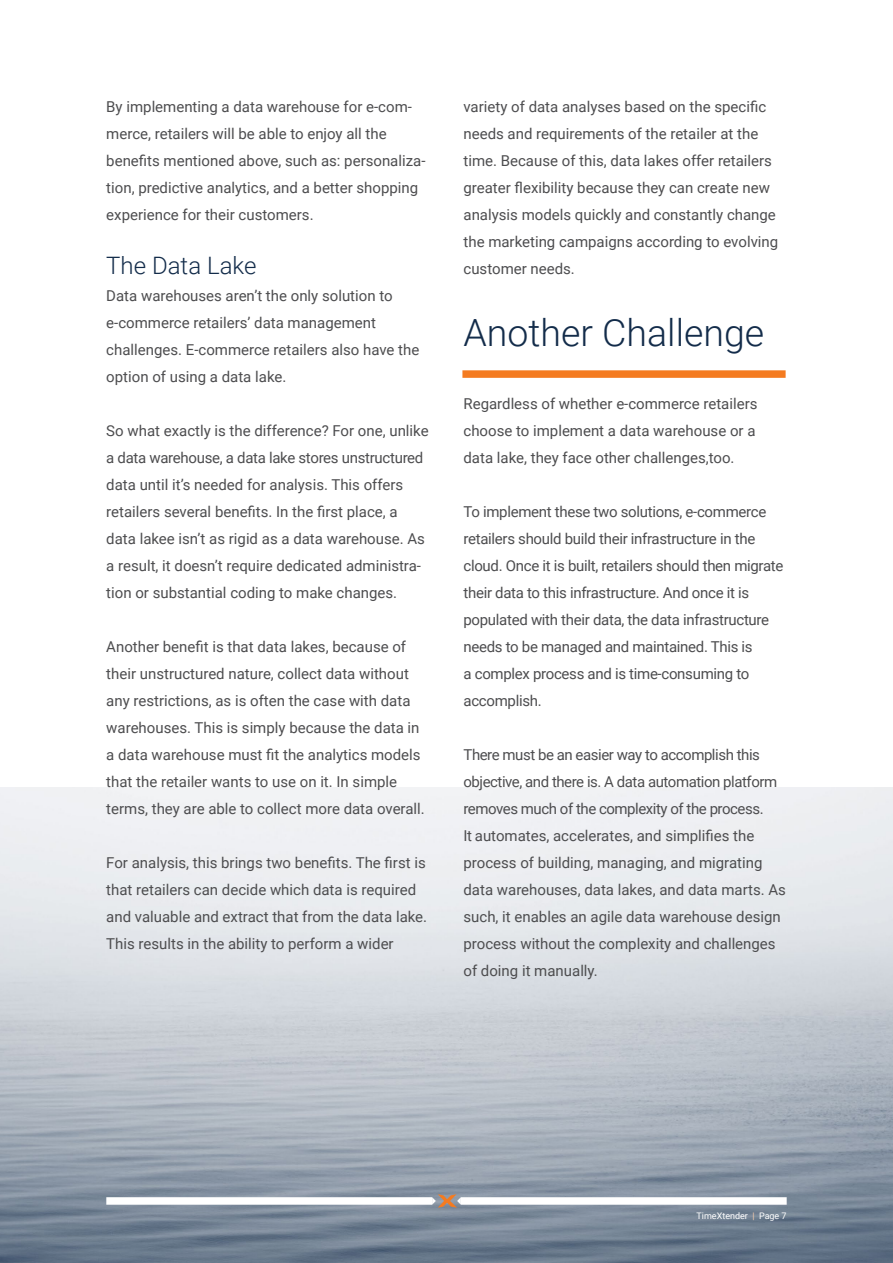
<style>
.page{position:relative;width:893px;height:1263px;background:#fff}
.page>*{position:absolute;margin:0;border:0;box-sizing:border-box;transform-origin:0 0}
.t1{font:300 37.5px "Roboto";color:#132c4a}
.t2{font:300 24px "Roboto";color:#132c4a}
.t3{font:15px/27px "Roboto";color:#4d4d4f}
.t4{font:15px/27px "Roboto";letter-spacing:-.02em;color:#4d4d4f}
.t5{font:9px "Roboto";color:#fff}
.s1{color:#f9cead}
</style>
<div class="page">
<img style="left:0;top:787px;width:893px;height:476px">
<div style="left:462px;top:370px;width:324px;height:8px;background:#f47b20"></div>
<div style="left:106px;top:1197px;width:326px;height:8px;background:#fff"></div>
<svg style="left:432px;top:1194px;width:29px;height:14px"></svg>
<div style="left:461px;top:1197px;width:326px;height:8px;background:#fff"></div>
<p class="t3" style="left:106px;top:93px;width:321px">By implementing a data warehouse for e-com&shy;merce, retailers will be able to enjoy all the benefits mentioned above, such as: personaliza&shy;tion, predictive analytics, and a better shopping experience for their customers.</p>
<h2 class="t2" style="left:106px;top:249px;width:152px">The Data Lake</h2>
<p class="t3" style="left:106px;top:282px;width:315px">Data warehouses aren’t the only solution to e-commerce retailers’ data management challenges. E-commerce retailers also have the option of using a data lake.</p>
<p class="t3" style="left:106px;top:417px;width:324px">So what exactly is the difference? For one, unlike a data warehouse, a data lake stores unstructured data until it’s needed for analysis. This offers retailers several benefits. In the first place, a data lakee isn’t as rigid as a data warehouse. As a result, it doesn’t require dedicated administra&shy;tion or substantial coding to make changes.</p>
<p class="t3" style="left:106px;top:633px;width:320px">Another benefit is that data lakes, because of their unstructured nature, collect data without any restrictions, as is often the case with data warehouses. This is simply because the data in a data warehouse must fit the analytics models that the retailer wants to use on it. In simple terms, they are able to collect more data overall.</p>
<p class="t3" style="left:106px;top:849px;width:322px">For analysis, this brings two benefits. The first is that retailers can decide which data is required and valuable and extract that from the data lake.<br>This results in the ability to perform a wider</p>
<p class="t3" style="left:463px;top:93px;width:316px">variety of data analyses based on the specific needs and requirements of the retailer at the time. Because of this, data lakes offer retailers greater flexibility because they can create new analysis models quickly and constantly change the marketing campaigns according to evolving customer needs.</p>
<h1 class="t1" style="left:463px;top:306px;width:302px">Another Challenge</h1>
<p class="t3" style="left:463px;top:390px;width:295px">Regardless of whether e-commerce retailers choose to implement a data warehouse or a data lake, they face other challenges,too.</p>
<p class="t4" style="left:463px;top:498px;width:322px">To implement these two solutions, e-commerce retailers should build their infrastructure in the cloud. Once it is built, retailers should then migrate their data to this infrastructure. And once it is populated with their data, the data infrastructure needs to be managed and maintained. This is<br>a complex process and is time-consuming to accomplish.</p>
<p class="t3" style="left:463px;top:741px;width:324px">There must be an easier way to accomplish this objective, and there is. A data automation platform removes much of the complexity of the process.<br>It automates, accelerates, and simplifies the process of building, managing, and migrating data warehouses, data lakes, and data marts. As such, it enables an agile data warehouse design process without the complexity and challenges of doing it manually.</p>
<p class="t5" style="left:696px;top:1210px;width:92px">TimeXtender <span class="s1">|</span> Page 7</p>
</div>
